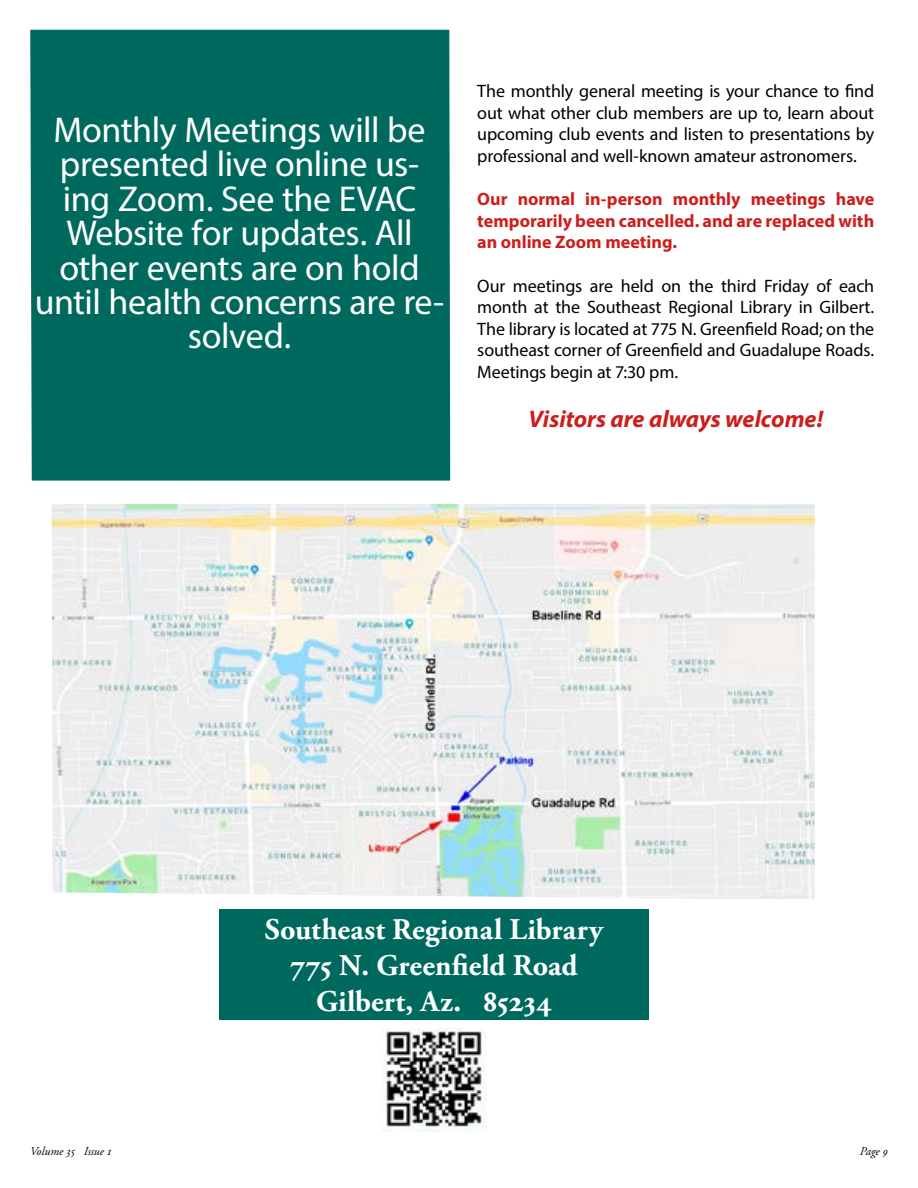
<style>
.page{position:relative;width:918px;height:1188px;background:#fff}
.page>*{position:absolute;margin:0;border:0;box-sizing:border-box;transform-origin:0 0}
.t1{font:36px/34.5px "Myriad Pro";letter-spacing:-.015em;color:#fff;text-align:center}
.t2{font:700 30px/36px "Adobe Garamond Pro";letter-spacing:.005em;color:#fff;text-align:center}
.t3{font:italic 700 24px "Myriad Pro";color:#cc1f1d}
.t4{font:18px/21.6px "Myriad Pro";letter-spacing:-.005em;color:#000;text-align:justify}
.t5{font:700 18px/21.6px "Myriad Pro";color:#cc1f1d;text-align:justify}
.t6{font:italic 12px "Adobe Garamond Pro";color:#000}
</style>
<div class="page">
<div style="left:30px;top:30px;width:420px;height:451px;background:#00695e"></div>
<img style="left:52px;top:504px;width:763px;height:395px">
<div style="left:219px;top:909px;width:430px;height:111px;background:#00695e"></div>
<img style="left:381px;top:1028px;width:106px;height:104px">
<h1 class="t1" style="left:35px;top:112px;width:411px">Monthly Meetings will be presented live online us&shy;ing Zoom. See the EVAC<br>Website for updates. All other events are on hold until health concerns are re&shy;solved.</h1>
<p class="t4" style="left:477px;top:80px;width:398px">The monthly general meeting is your chance to find out what other club members are up to, learn about upcoming club events and listen to presentations by professional and well-known amateur astronomers.</p>
<p class="t5" style="left:477px;top:188px;width:398px">Our normal in-person monthly meetings have temporarily been cancelled. and are replaced with an online Zoom meeting.</p>
<p class="t4" style="left:477px;top:275px;width:398px">Our meetings are held on the third Friday of each month at the Southeast Regional Library in Gilbert.<br>The library is located at 775 N. Greenfield Road; on the southeast corner of Greenfield and Guadalupe Roads.<br>Meetings begin at 7:30 pm.</p>
<h3 class="t3" style="left:528px;top:403px;width:296px">Visitors are always welcome!</h3>
<h2 class="t2" style="left:265px;top:912px;width:340px">Southeast Regional Library<br>775 N. Greenfield Road<br>Gilbert, Az. 85234</h2>
<p class="t6" style="left:30px;top:1144px;width:83px">Volume 35 Issue 1</p>
<p class="t6" style="left:860px;top:1144px;width:29px">Page 9</p>
</div>
